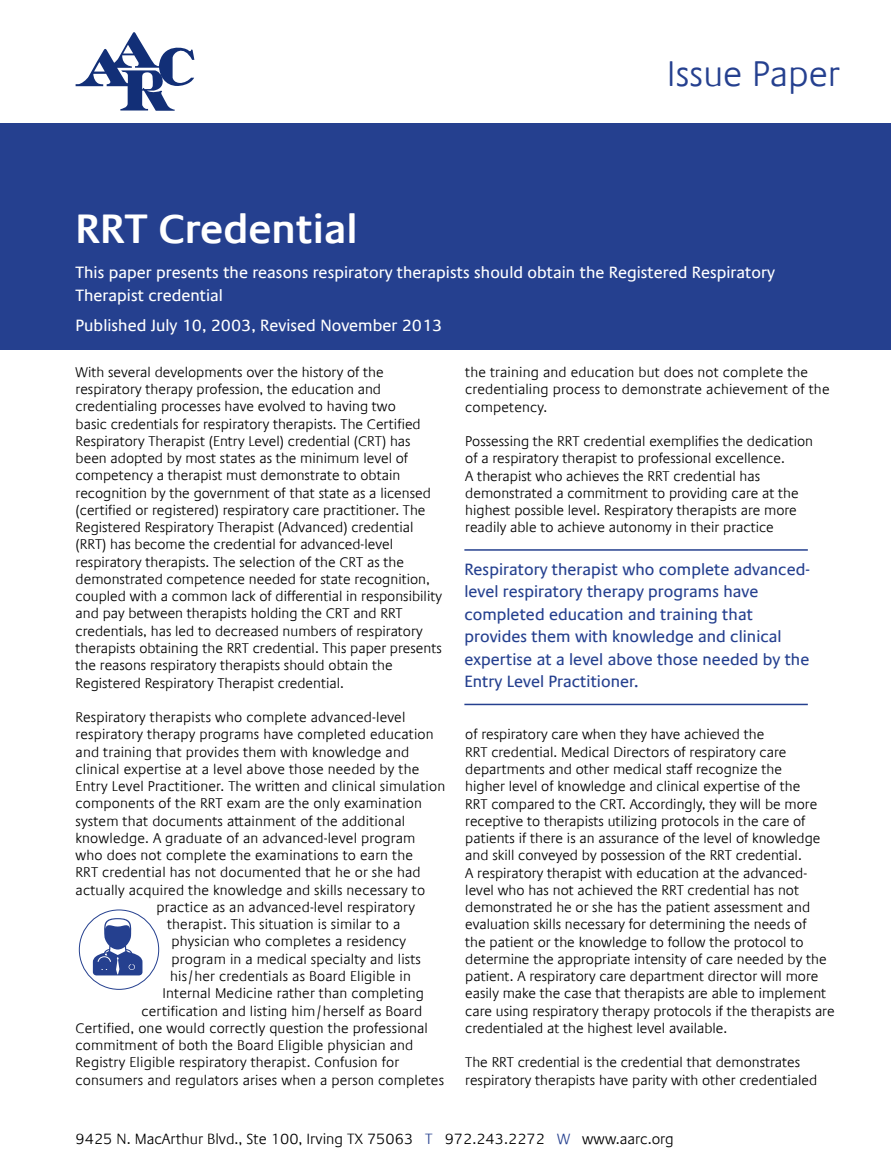
<style>
.page{position:relative;width:891px;height:1175px;background:#fff}
.page>*{position:absolute;margin:0;border:0;box-sizing:border-box;transform-origin:0 0}
.t1{font:600 41.4px "Praxis Com";color:#fff}
.t2{font:300 36px "Praxis Com";color:#25408f}
.t3{font:16.5px/22.5px "Praxis Com";color:#25408f}
.t4{font:16.5px/22.5px "Praxis Com";color:#fff}
.t5{font:300 15px "Praxis Com";color:#000}
.t6{font:300 14.25px/17.2px "Praxis Com";color:#000}
.s1{color:#25408f}
</style>
<div class="page">
<div style="left:0;top:123px;width:891px;height:227px;background:#25408f"></div>
<svg style="left:76px;top:32px;width:118px;height:79px"></svg>
<hr style="left:464px;top:703px;width:344px;height:2px;background:#25408f">
<hr style="left:464px;top:549px;width:344px;height:1px;background:#25408f">
<svg style="left:93px;top:918px;width:49px;height:57px"></svg>
<div style="left:79px;top:909px;width:80px;height:80px;border:1px solid #25408f;border-radius:50%"></div>
<h2 class="t2" style="left:667px;top:53px;width:174px">Issue Paper</h2>
<h1 class="t1" style="left:76px;top:205px;width:284px">RRT Credential</h1>
<p class="t4" style="left:76px;top:261px;width:701px">This paper presents the reasons respiratory therapists should obtain the Registered Respiratory<br>Therapist credential</p>
<p class="t4" style="left:76px;top:314px;width:368px">Published July 10, 2003, Revised November 2013</p>
<p class="t6" style="left:76px;top:363px;width:368px">With several developments over the history of the respiratory therapy profession, the education and credentialing processes have evolved to having two<br>basic credentials for respiratory therapists. The Certified Respiratory Therapist (Entry Level) credential (CRT) has been adopted by most states as the minimum level of competency a therapist must demonstrate to obtain recognition by the government of that state as a licensed (certified or registered) respiratory care practitioner. The Registered Respiratory Therapist (Advanced) credential (RRT) has become the credential for advanced-level respiratory therapists. The selection of the CRT as the demonstrated competence needed for state recognition, coupled with a common lack of differential in responsibility and pay between therapists holding the CRT and RRT credentials, has led to decreased numbers of respiratory therapists obtaining the RRT credential. This paper presents the reasons respiratory therapists should obtain the Registered Respiratory Therapist credential.</p>
<p class="t6" style="left:76px;top:708px;width:331px">Respiratory therapists who complete advanced-level</p>
<p class="t6" style="left:76px;top:726px;width:360px">respiratory therapy programs have completed education</p>
<p class="t6" style="left:76px;top:743px;width:335px">and training that provides them with knowledge and</p>
<p class="t6" style="left:76px;top:760px;width:345px">clinical expertise at a level above those needed by the</p>
<p class="t6" style="left:76px;top:777px;width:371px">Entry Level Practitioner. The written and clinical simulation</p>
<p class="t6" style="left:76px;top:795px;width:348px">components of the RRT exam are the only examination</p>
<p class="t6" style="left:76px;top:812px;width:331px">system that documents attainment of the additional</p>
<p class="t6" style="left:76px;top:829px;width:341px">knowledge. A graduate of an advanced-level program</p>
<p class="t6" style="left:76px;top:846px;width:339px">who does not complete the examinations to earn the</p>
<p class="t6" style="left:76px;top:864px;width:347px">RRT credential has not documented that he or she had</p>
<p class="t6" style="left:76px;top:881px;width:351px">actually acquired the knowledge and skills necessary to</p>
<p class="t6" style="left:157px;top:898px;width:260px">practice as an advanced-level respiratory</p>
<p class="t6" style="left:167px;top:915px;width:235px">therapist. This situation is similar to a</p>
<p class="t6" style="left:172px;top:933px;width:236px">physician who completes a residency</p>
<p class="t6" style="left:172px;top:950px;width:251px">program in a medical specialty and lists</p>
<p class="t6" style="left:170px;top:967px;width:242px">his/her credentials as Board Eligible in</p>
<p class="t6" style="left:163px;top:984px;width:263px">Internal Medicine rather than completing</p>
<p class="t6" style="left:142px;top:1002px;width:282px">certification and listing him/herself as Board</p>
<p class="t6" style="left:76px;top:1019px;width:354px">Certified, one would correctly question the professional</p>
<p class="t6" style="left:76px;top:1036px;width:339px">commitment of both the Board Eligible physician and</p>
<p class="t6" style="left:76px;top:1054px;width:325px">Registry Eligible respiratory therapist. Confusion for</p>
<p class="t6" style="left:76px;top:1071px;width:370px">consumers and regulators arises when a person completes</p>
<p class="t6" style="left:465px;top:364px;width:366px">the training and education but does not complete the credentialing process to demonstrate achievement of the competency.</p>
<p class="t6" style="left:465px;top:433px;width:349px">Possessing the RRT credential exemplifies the dedication of a respiratory therapist to professional excellence.<br>A therapist who achieves the RRT credential has demonstrated a commitment to providing care at the highest possible level. Respiratory therapists are more readily able to achieve autonomy in their practice</p>
<p class="t3" style="left:464px;top:558px;width:347px">Respiratory therapist who complete advanced&shy;level respiratory therapy programs have completed education and training that provides them with knowledge and clinical expertise at a level above those needed by the Entry Level Practitioner.</p>
<p class="t6" style="left:465px;top:726px;width:371px">of respiratory care when they have achieved the<br>RRT credential. Medical Directors of respiratory care departments and other medical staff recognize the<br>higher level of knowledge and clinical expertise of the<br>RRT compared to the CRT. Accordingly, they will be more receptive to therapists utilizing protocols in the care of patients if there is an assurance of the level of knowledge and skill conveyed by possession of the RRT credential.<br>A respiratory therapist with education at the advanced&shy;level who has not achieved the RRT credential has not demonstrated he or she has the patient assessment and evaluation skills necessary for determining the needs of<br>the patient or the knowledge to follow the protocol to determine the appropriate intensity of care needed by the patient. A respiratory care department director will more easily make the case that therapists are able to implement care using respiratory therapy protocols if the therapists are credentialed at the highest level available.</p>
<p class="t6" style="left:465px;top:1054px;width:354px">The RRT credential is the credential that demonstrates respiratory therapists have parity with other credentialed</p>
<p class="t5" style="left:76px;top:1130px;width:600px">9425 N. MacArthur Blvd., Ste 100, Irving TX 75063 <span class="s1">T</span> 972.243.2272 <span class="s1">W</span> www.aarc.org</p>
</div>
